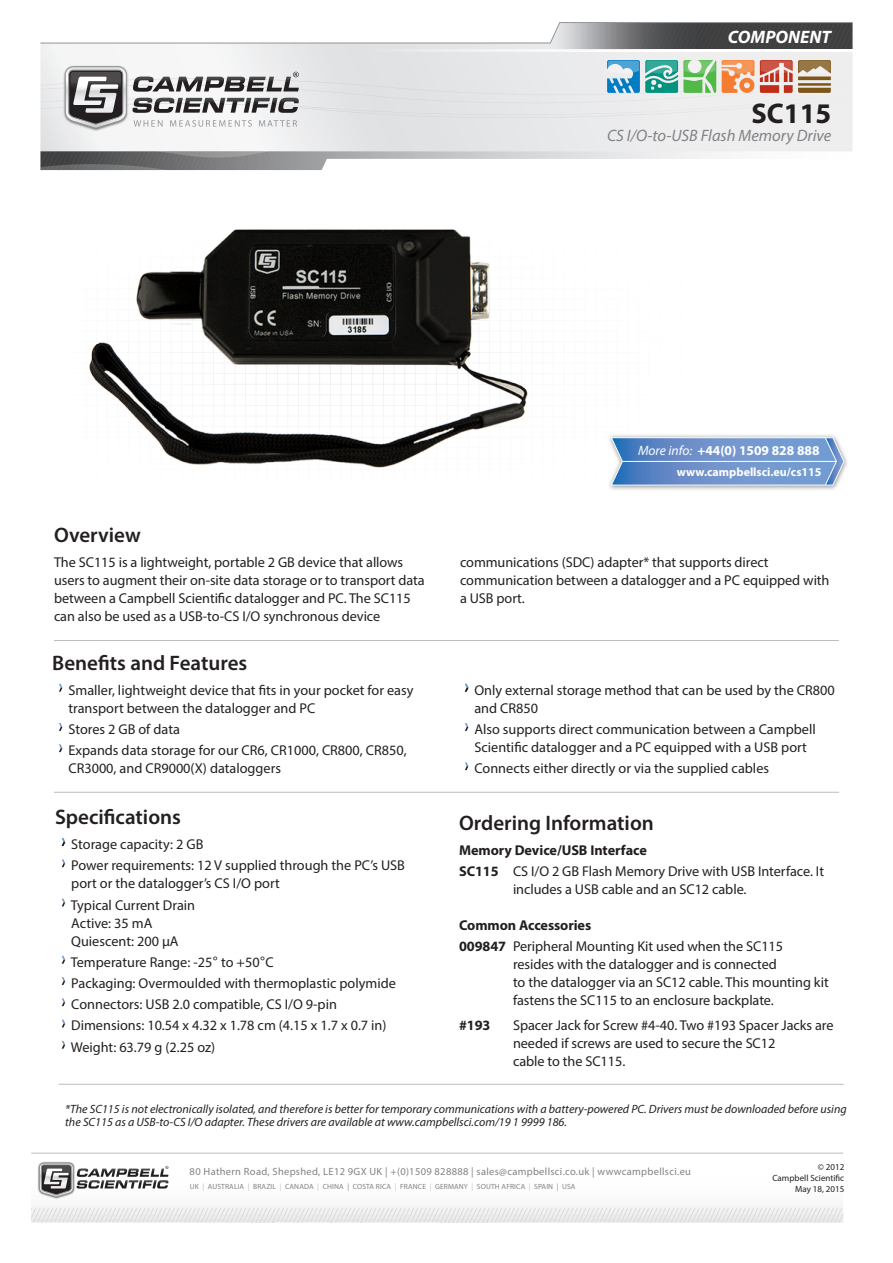
<style>
.page{position:relative;width:893px;height:1263px;background:#fff}
.page>*{position:absolute;margin:0;border:0;box-sizing:border-box;transform-origin:0 0}
.t1{font:700 28.5px "Myriad Pro";color:#231f20}
.t2{font:600 21px "Myriad Pro";color:#231f20}
.tab{font:italic 700 18px "Myriad Pro";color:#fff}
.subtitle{font:italic 16.5px "Myriad Pro";color:#808285}
.bullets1{font:14.25px/18px "Myriad Pro";color:#231f20}
.body1{font:14.25px/18px "Myriad Pro";letter-spacing:-.005em;color:#231f20}
.body1-2{font:700 14.25px "Myriad Pro";letter-spacing:-.005em;color:#231f20}
.actions{font:700 13.5px "Myriad Pro";color:#fff}
.bullets1-2{font:italic 12px/13.5px "Myriad Pro";color:#231f20}
.actions-2{font:700 12px "Myriad Pro";color:#fff}
.t3{font:10.5px "Myriad Pro";letter-spacing:.03em;color:#808285}
.copyright{font:9px "Myriad Pro";color:#231f20}
.t4{font:7.5px "Myriad Pro";letter-spacing:.02em;color:#808285}
.s1{font-weight:400;font-style:italic}
.s2{font-family:"Arial"}
.s3{font-weight:700}
.s4{color:#b2b3b7}
.s5{color:#bcbdc0}
</style>
<div class="page">
<svg style="left:40px;top:50px;width:812px;height:101px"></svg>
<img style="left:62px;top:129px;width:68px;height:3px">
<svg style="left:40px;top:151px;width:705px;height:19px"></svg>
<svg style="left:351px;top:50px;width:501px;height:1px"></svg>
<svg style="left:40px;top:22px;width:813px;height:28px"></svg>
<svg style="left:31px;top:1208px;width:813px;height:14px"></svg>
<hr style="left:31px;top:1153px;width:812px;height:1px;background:#bcbdc0">
<img style="left:38px;top:1162px;width:34px;height:37px">
<svg style="left:39px;top:1163px;width:130px;height:34px"></svg>
<img style="left:89px;top:229px;width:439px;height:239px">
<hr style="left:54px;top:640px;width:785px;height:1px;background:#bcbdc0">
<hr style="left:54px;top:792px;width:785px;height:1px;background:#bcbdc0">
<svg style="left:59px;top:684px;width:3px;height:8px"></svg>
<svg style="left:59px;top:723px;width:3px;height:8px"></svg>
<svg style="left:59px;top:744px;width:3px;height:8px"></svg>
<svg style="left:465px;top:684px;width:3px;height:8px"></svg>
<svg style="left:465px;top:723px;width:3px;height:8px"></svg>
<svg style="left:465px;top:762px;width:3px;height:8px"></svg>
<svg style="left:62px;top:838px;width:3px;height:8px"></svg>
<svg style="left:62px;top:859px;width:3px;height:8px"></svg>
<svg style="left:62px;top:899px;width:3px;height:7px"></svg>
<svg style="left:62px;top:956px;width:3px;height:8px"></svg>
<svg style="left:62px;top:977px;width:3px;height:8px"></svg>
<svg style="left:62px;top:998px;width:3px;height:8px"></svg>
<svg style="left:62px;top:1020px;width:3px;height:7px"></svg>
<svg style="left:62px;top:1041px;width:3px;height:8px"></svg>
<svg style="left:40px;top:60px;width:812px;height:69px"></svg>
<svg style="left:610px;top:435px;width:237px;height:55px;background:#84a3d0"></svg>
<hr style="left:622px;top:461px;width:214px;height:1px;background:#fff">
<hr style="left:59px;top:1084px;width:785px;height:1px;background:#bcbdc0">
<p class="tab" style="left:728px;top:25px;width:105px">COMPONENT</p>
<p class="t1" style="left:752px;top:95px;width:81px">SC115</p>
<p class="subtitle" style="left:607px;top:125px;width:226px">CS I/O-to-USB Flash Memory Drive</p>
<p class="t2" style="left:54px;top:522px;width:88px">Overview</p>
<p class="body1" style="left:54px;top:553px;width:351px">The SC115 is a lightweight, portable 2 GB device that allows</p>
<p class="body1" style="left:54px;top:571px;width:372px">users to augment their on-site data storage or to transport data</p>
<p class="body1" style="left:54px;top:589px;width:358px">between a Campbell Scientific datalogger and PC. The SC115</p>
<p class="body1" style="left:54px;top:607px;width:328px">can also be used as a USB-to-CS I/O synchronous device</p>
<p class="t2" style="left:52px;top:649px;width:197px">Benefits and Features</p>
<p class="bullets1" style="left:68px;top:681px;width:346px">Smaller, lightweight device that fits in your pocket for easy transport between the datalogger and PC</p>
<p class="bullets1" style="left:68px;top:720px;width:113px">Stores 2 GB of data</p>
<p class="bullets1" style="left:68px;top:741px;width:340px">Expands data storage for our CR6, CR1000, CR800, CR850,<br>CR3000, and CR9000(X) dataloggers</p>
<p class="actions" style="left:638px;top:442px;width:183px"><span class="s1">More info:</span> +44(0) 1509 828 888</p>
<p class="actions-2" style="left:677px;top:464px;width:146px">www.campbellsci.eu/cs115</p>
<p class="body1" style="left:460px;top:553px;width:371px">communications (SDC) adapter* that supports direct communication between a datalogger and a PC equipped with a USB port.</p>
<p class="bullets1" style="left:474px;top:681px;width:362px">Only external storage method that can be used by the CR800 and CR850</p>
<p class="bullets1" style="left:474px;top:720px;width:343px">Also supports direct communication between a Campbell<br>Scientific datalogger and a PC equipped with a USB port</p>
<p class="bullets1" style="left:474px;top:759px;width:296px">Connects either directly or via the supplied cables</p>
<p class="t2" style="left:55px;top:804px;width:127px">Specifications</p>
<p class="bullets1" style="left:71px;top:835px;width:134px">Storage capacity: 2 GB</p>
<p class="bullets1" style="left:71px;top:856px;width:335px">Power requirements: 12 V supplied through the PC’s USB port or the datalogger’s CS I/O port</p>
<p class="bullets1" style="left:71px;top:895px;width:126px">Typical Current Drain</p>
<p class="bullets1" style="left:71px;top:913px;width:83px">Active: 35 mA</p>
<p class="bullets1" style="left:71px;top:931px;width:109px">Quiescent: 200 µA</p>
<p class="bullets1" style="left:71px;top:953px;width:204px">Temperature Range: -25<span class="s2">°</span> to +50<span class="s2">°</span>C</p>
<p class="bullets1" style="left:71px;top:974px;width:326px">Packaging: Overmoulded with thermoplastic polymide</p>
<p class="bullets1" style="left:71px;top:995px;width:267px">Connectors: USB 2.0 compatible, CS I/O 9-pin</p>
<p class="bullets1" style="left:71px;top:1016px;width:317px">Dimensions: 10.54 x 4.32 x 1.78 cm (4.15 x 1.7 x 0.7 in)</p>
<p class="bullets1" style="left:71px;top:1038px;width:146px">Weight: 63.79 g (2.25 oz)</p>
<p class="t2" style="left:459px;top:809px;width:196px">Ordering Information</p>
<p class="body1-2" style="left:459px;top:840px;width:189px">Memory Device/USB Interface</p>
<p class="body1" style="left:513px;top:862px;width:313px;text-indent:-54px"><span class="s3">SC115</span> CS I/O 2 GB Flash Memory Drive with USB Interface. It includes a USB cable and an SC12 cable.</p>
<p class="body1-2" style="left:459px;top:916px;width:134px">Common Accessories</p>
<p class="body1" style="left:513px;top:937px;width:317px;text-indent:-54px"><span class="s3">009847</span> Peripheral Mounting Kit used when the SC115<br>resides with the datalogger and is connected<br>to the datalogger via an SC12 cable. This mounting kit fastens the SC115 to an enclosure backplate.</p>
<p class="body1-2" style="left:459px;top:1015px;width:33px">#193</p>
<p class="body1" style="left:513px;top:1015px;width:322px">Spacer Jack for Screw #4-40. Two #193 Spacer Jacks are needed if screws are used to secure the SC12<br>cable to the SC115.</p>
<p class="bullets1-2" style="left:65px;top:1101px;width:783px">*The SC115 is not electronically isolated, and therefore is better for temporary communications with a battery-powered PC. Drivers must be downloaded before using the SC115 as a USB-to-CS I/O adapter. These drivers are available at www.campbellsci.com/19 1 9999 186.</p>
<p class="t3" style="left:190px;top:1165px;width:503px">80 Hathern Road, Shepshed, LE12 9GX UK | +(0)1509 828888 | sales@campbellsci.co.uk | wwwcampbellsci.eu</p>
<p class="t4" style="left:190px;top:1182px;width:387px">UK <span class="s4">|</span> AUSTRALIA <span class="s4">|</span> BRAZIL <span class="s5">|</span> CANADA <span class="s5">|</span> CHINA | COSTA RICA <span class="s5">|</span> FRANCE <span class="s5">|</span> GERMANY <span class="s5">|</span> SOUTH AFRICA <span class="s5">|</span> SPAIN | USA</p>
<p class="copyright" style="left:818px;top:1162px;width:28px">© 2012</p>
<p class="copyright" style="left:772px;top:1173px;width:73px">Campbell Scientific</p>
<p class="copyright" style="left:795px;top:1183px;width:51px">May 18, 2015</p>
</div>
